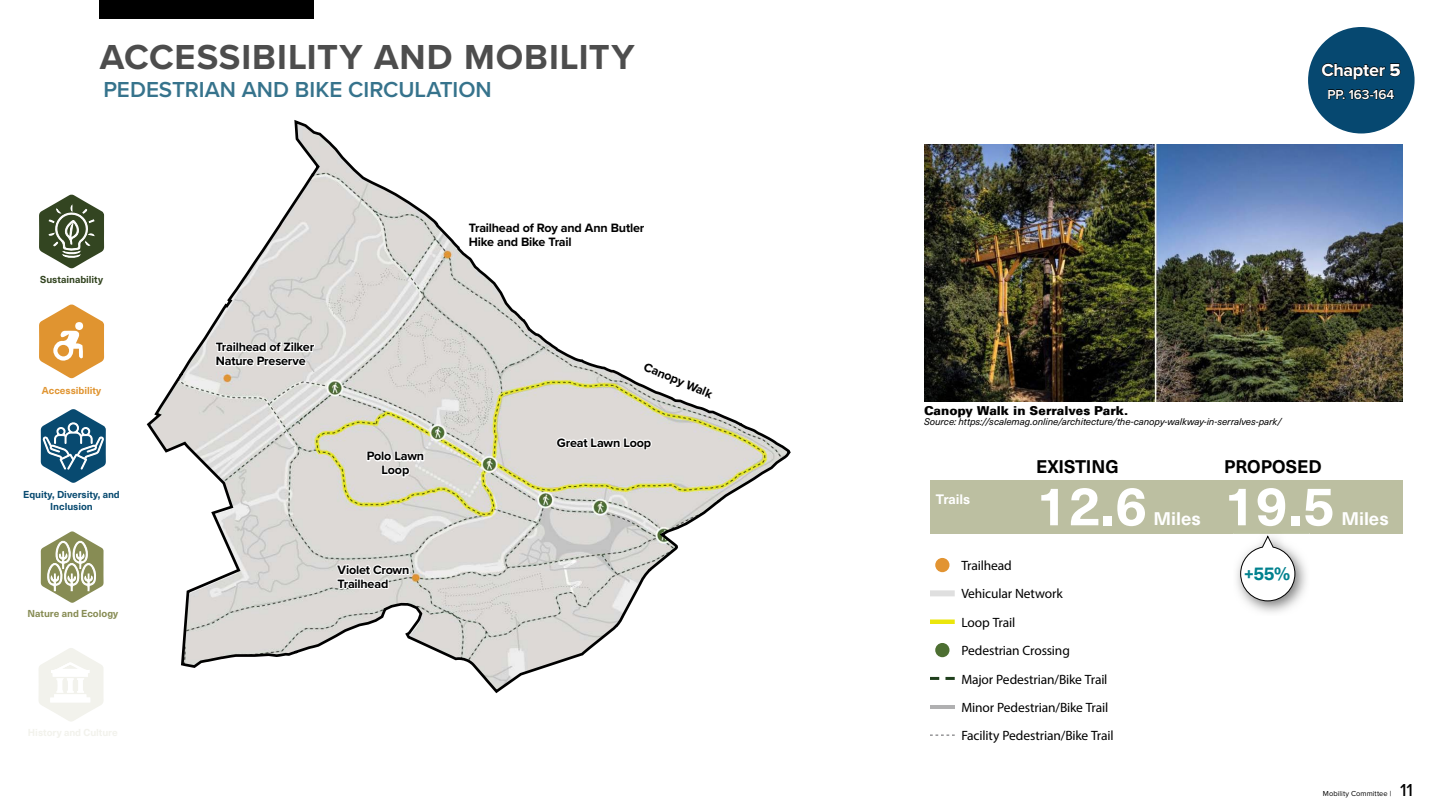
<style>
.page{position:relative;width:1440px;height:810px;background:#fff}
.page>*{position:absolute;margin:0;border:0;box-sizing:border-box;transform-origin:0 0}
.t1{font:700 54px "Neue Haas Unica W1 G";color:#fff}
.t2{font:700 36px "Proxima Nova";letter-spacing:.025em;color:#4d4d4d}
.t3{font:600 22.5px "Proxima Nova";letter-spacing:-.01em;color:#36738c}
.t4{font:700 18.38px "Neue Haas Unica W1 G";color:#00818e}
.t5{font:700 18px "Neue Haas Unica W1 G";color:#000}
.t6{font:700 18px "Neue Haas Unica W1 G";color:#fff}
.t7{font:700 18px "Proxima Nova";letter-spacing:-.02em;color:#fff}
.t8{font:500 18px "Proxima Nova";color:#000}
.t9{font:13.5px "Myriad Pro";letter-spacing:-.01em;color:#000}
.t10{font:600 13.5px "Proxima Nova";color:#fff}
.t11{font:700 13.5px "Neue Haas Unica W1 G";color:#fff}
.t12{font:700 12.52px/14px "Proxima Nova";letter-spacing:-.015em;color:#000}
.t13{font:900 12.23px "Univers";color:#000}
.t14{font:700 9.9px/12.2px "Neue Haas Unica W1 G";letter-spacing:-.005em;color:#084a70;text-align:center}
.t15{font:700 9.9px "Neue Haas Unica W1 G";letter-spacing:-.005em;color:#878c54}
.t16{font:700 9.9px "Neue Haas Unica W1 G";letter-spacing:-.005em;color:#334521}
.t17{font:700 9.9px "Neue Haas Unica W1 G";letter-spacing:-.005em;color:#e09430}
.t18{font:italic 9.52px "Neue Haas Unica W1 G";letter-spacing:-.005em;color:#000}
.t19{font:7.5px "Proxima Nova";letter-spacing:.01em;color:#000}
.s1{font-family:"Proxima Nova Extrabld";font-weight:400}
</style>
<div class="page">
<div style="left:99px;top:0;width:214px;height:19px;background:#000"></div>
<svg style="left:146px;top:120px;width:645px;height:574px"></svg>
<svg style="left:555px;top:436px;width:98px;height:16px"></svg>
<svg style="left:365px;top:449px;width:61px;height:30px"></svg>
<svg style="left:467px;top:221px;width:179px;height:28px"></svg>
<svg style="left:214px;top:341px;width:102px;height:28px"></svg>
<svg style="left:641px;top:360px;width:77px;height:42px"></svg>
<svg style="left:334px;top:563px;width:77px;height:28px"></svg>
<div style="left:930px;top:480px;width:472px;height:54px;background:#bcbfa1"></div>
<img style="left:924px;top:144px;width:478px;height:258px">
<svg style="left:39px;top:194px;width:67px;height:528px"></svg>
<img style="left:1233px;top:533px;width:77px;height:80px">
<svg style="left:1240px;top:536px;width:55px;height:65px"></svg>
<div style="left:1308px;top:27px;width:107px;height:107px;background:#064870;border-radius:50%"></div>
<svg style="left:1321px;top:63px;width:80px;height:17px"></svg>
<svg style="left:1328px;top:89px;width:67px;height:11px"></svg>
<div style="left:930px;top:590px;width:25px;height:6px;background:#dfdfdf"></div>
<hr style="left:930px;top:705px;width:25px;height:4px;background:#b0b0b1">
<hr style="left:930px;top:620px;width:25px;height:4px;background:#ebe60c">
<svg style="left:930px;top:677px;width:25px;height:3px"></svg>
<div style="left:935px;top:643px;width:14px;height:14px;background:#4d6f32;border-radius:50%"></div>
<div style="left:935px;top:558px;width:14px;height:14px;background:#e29432;border-radius:50%"></div>
<svg style="left:930px;top:735px;width:25px;height:1px"></svg>
<h2 class="t2" style="left:100px;top:30px;width:537px">ACCESSIBILITY AND MOBILITY</h2>
<h3 class="t3" style="left:104px;top:72px;width:390px">PEDESTRIAN AND BIKE CIRCULATION</h3>
<p class="t16" style="left:40px;top:271px;width:64px">Sustainability</p>
<p class="t17" style="left:42px;top:383px;width:61px">Accessibility</p>
<p class="t14" style="left:23px;top:488px;width:98px">Equity, Diversity, and<br>Inclusion</p>
<p class="t15" style="left:28px;top:606px;width:92px">Nature and Ecology</p>
<p class="t12" style="left:216px;top:340px;width:100px">Trailhead of Zilker<br>Nature Preserve</p>
<p class="t12" style="left:367px;top:449px;width:59px;text-align:center">Polo Lawn<br>Loop</p>
<p class="t12" style="left:337px;top:563px;width:73px">Violet Crown<br>Trailhead</p>
<p class="t12" style="left:469px;top:220px;width:177px">Trailhead of Roy and Ann Butler<br>Hike and Bike Trail</p>
<p class="t12" style="left:647px;top:359px;width:74px;rotate:23deg">Canopy W alk</p>
<p class="t12" style="left:557px;top:435px;width:96px">Great Lawn Loop</p>
<h3 class="t7" style="left:1321px;top:56px;width:81px">Chapter <span class="s1">5</span></h3>
<p class="t10" style="left:1328px;top:84px;width:68px">PP. 163-164</p>
<p class="t13" style="left:924px;top:402px;width:206px">Canopy Walk in Serralves Park.</p>
<p class="t18" style="left:924px;top:415px;width:361px">Source: https://scalemag.online/architecture/the-canopy-walkway-in-serralves-park/</p>
<p class="t11" style="left:936px;top:489px;width:36px">Trails</p>
<h3 class="t5" style="left:1036px;top:452px;width:84px">EXISTING</h3>
<h1 class="t1" style="left:1036px;top:465px;width:113px">12.6</h1>
<h3 class="t6" style="left:1153px;top:505px;width:49px">Miles</h3>
<p class="t9" style="left:961px;top:557px;width:52px">Trailhead</p>
<p class="t9" style="left:961px;top:586px;width:103px">Vehicular Network</p>
<p class="t9" style="left:961px;top:614px;width:55px">Loop Trail</p>
<p class="t9" style="left:961px;top:642px;width:110px">Pedestrian Crossing</p>
<p class="t9" style="left:961px;top:671px;width:148px">Major Pedestrian/Bike Trail</p>
<p class="t9" style="left:961px;top:699px;width:149px">Minor Pedestrian/Bike Trail</p>
<p class="t9" style="left:961px;top:727px;width:154px">Facility Pedestrian/Bike Trail</p>
<h3 class="t5" style="left:1224px;top:452px;width:99px">PROPOSED</h3>
<h1 class="t1" style="left:1224px;top:465px;width:113px">19.5</h1>
<h3 class="t6" style="left:1341px;top:505px;width:49px">Miles</h3>
<h3 class="t4" style="left:1244px;top:560px;width:48px">+55%</h3>
<p class="t19" style="left:1323px;top:788px;width:70px">Mobility Committee |</p>
<h3 class="t8" style="left:1400px;top:777px;width:14px">11</h3>
</div>
